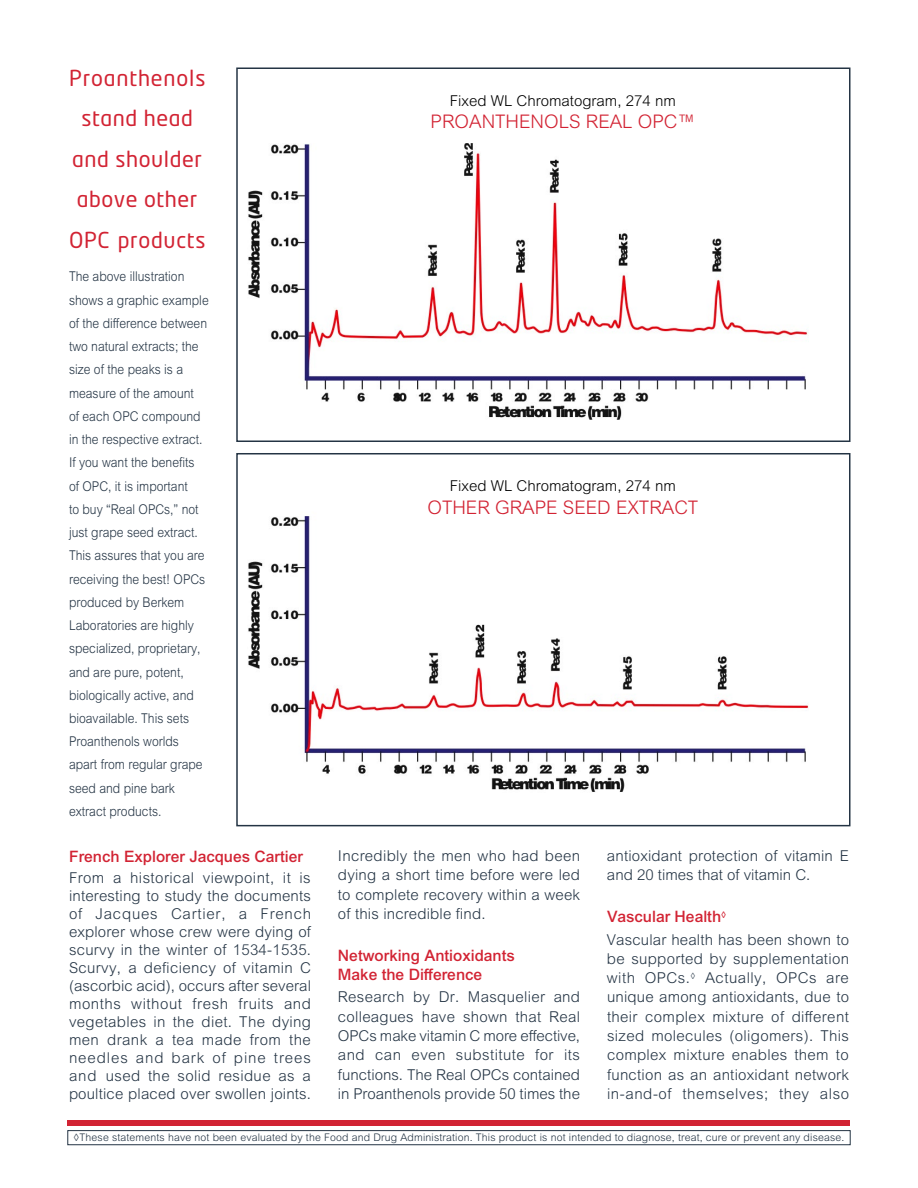
<style>
.page{position:relative;width:918px;height:1188px;background:#fff}
.page>*{position:absolute;margin:0;border:0;box-sizing:border-box;transform-origin:0 0}
.t1{font:21.75px/40.5px "Neo Tech Std";letter-spacing:.025em;color:#d22333;text-align:center}
.t2{font:300 18.75px "Arial MT Std";color:#d22333}
.t3{font:500 15.75px/19.4px "Arial MT Std";color:#d22333}
.t4{font:300 15px/19.4px "Arial MT Std";letter-spacing:.01em;color:#243444;text-align:justify}
.t5{font:300 15px "Arial MT Std";color:#000}
.t6{font:300 13.5px/23.2px "Arial MT Std";color:#243444;scale:.9 1}
.t7{font:300 10.5px "Arial MT Std";letter-spacing:.015em;color:#243444}
</style>
<div class="page">
<div style="left:67px;top:1130px;width:783px;height:15px;border:1px solid #243444"></div>
<div style="left:67px;top:1120px;width:783px;height:6px;background:#d22333"></div>
<img style="left:248px;top:143px;width:560px;height:277px">
<div style="left:236px;top:68px;width:614px;height:374px;border:2px solid #243444"></div>
<img style="left:248px;top:516px;width:560px;height:276px">
<div style="left:236px;top:453px;width:614px;height:373px;border:2px solid #243444"></div>
<div style="left:408px;top:461px;width:309px;height:87px;background:#fff"></div>
<h1 class="t1" style="left:69px;top:57px;width:138px">Proanthenols stand head and shoulder above other<br>OPC products</h1>
<p class="t6" style="left:69px;top:266px;width:157px">The above illustration shows a graphic example of the difference between two natural extracts; the size of the peaks is a measure of the amount<br>of each OPC compound in the respective extract.<br>If you want the benefits<br>of OPC, it is important<br>to buy “Real OPCs,” not just grape seed extract.<br>This assures that you are receiving the best! OPCs produced by Berkem<br>Laboratories are highly specialized, proprietary, and are pure, potent, biologically active, and bioavailable. This sets<br>Proanthenols worlds apart from regular grape seed and pine bark extract products.</p>
<p class="t5" style="left:450px;top:92px;width:227px">Fixed WL Chromatogram, 274 nm</p>
<p class="t2" style="left:431px;top:111px;width:266px">PROANTHENOLS REAL OPC™</p>
<p class="t5" style="left:450px;top:477px;width:227px">Fixed WL Chromatogram, 274 nm</p>
<p class="t2" style="left:427px;top:496px;width:272px">OTHER GRAPE SEED EXTRACT</p>
<p class="t3" style="left:69px;top:847px;width:236px">French Explorer Jacques Cartier</p>
<p class="t4" style="left:69px;top:869px;width:244px;line-height:18px">From a historical viewpoint, it is interesting to study the documents of Jacques Cartier, a French explorer whose crew were dying of scurvy in the winter of 1534-1535.<br>Scurvy, a deficiency of vitamin C (ascorbic acid), occurs after several months without fresh fruits and vegetables in the diet. The dying men drank a tea made from the needles and bark of pine trees and used the solid residue as a poultice placed over swollen joints.</p>
<p class="t4" style="left:607px;top:847px;width:243px">antioxidant protection of vitamin E and 20 times that of vitamin C.</p>
<p class="t3" style="left:607px;top:908px;width:121px">Vascular Health<sup>◊</sup></p>
<p class="t4" style="left:607px;top:930px;width:244px">Vascular health has been shown to be supported by supplementation with OPCs.<sup>◊</sup> Actually, OPCs are unique among antioxidants, due to their complex mixture of different sized molecules (oligomers). This complex mixture enables them to function as an antioxidant network in-and-of themselves; they also</p>
<p class="t7" style="left:74px;top:1132px;width:772px">◊These statements have not been evaluated by the Food and Drug Administration. This product is not intended to diagnose, treat, cure or prevent any disease.</p>
<p class="t4" style="left:338px;top:847px;width:244px">Incredibly the men who had been dying a short time before were led to complete recovery within a week of this incredible find.</p>
<p class="t3" style="left:338px;top:946px;width:178px">Networking Antioxidants<br>Make the Difference</p>
<p class="t4" style="left:338px;top:988px;width:244px">Research by Dr. Masquelier and colleagues have shown that Real OPCs make vitamin C more effective, and can even substitute for its functions. The Real OPCs contained in Proanthenols provide 50 times the</p>
</div>
